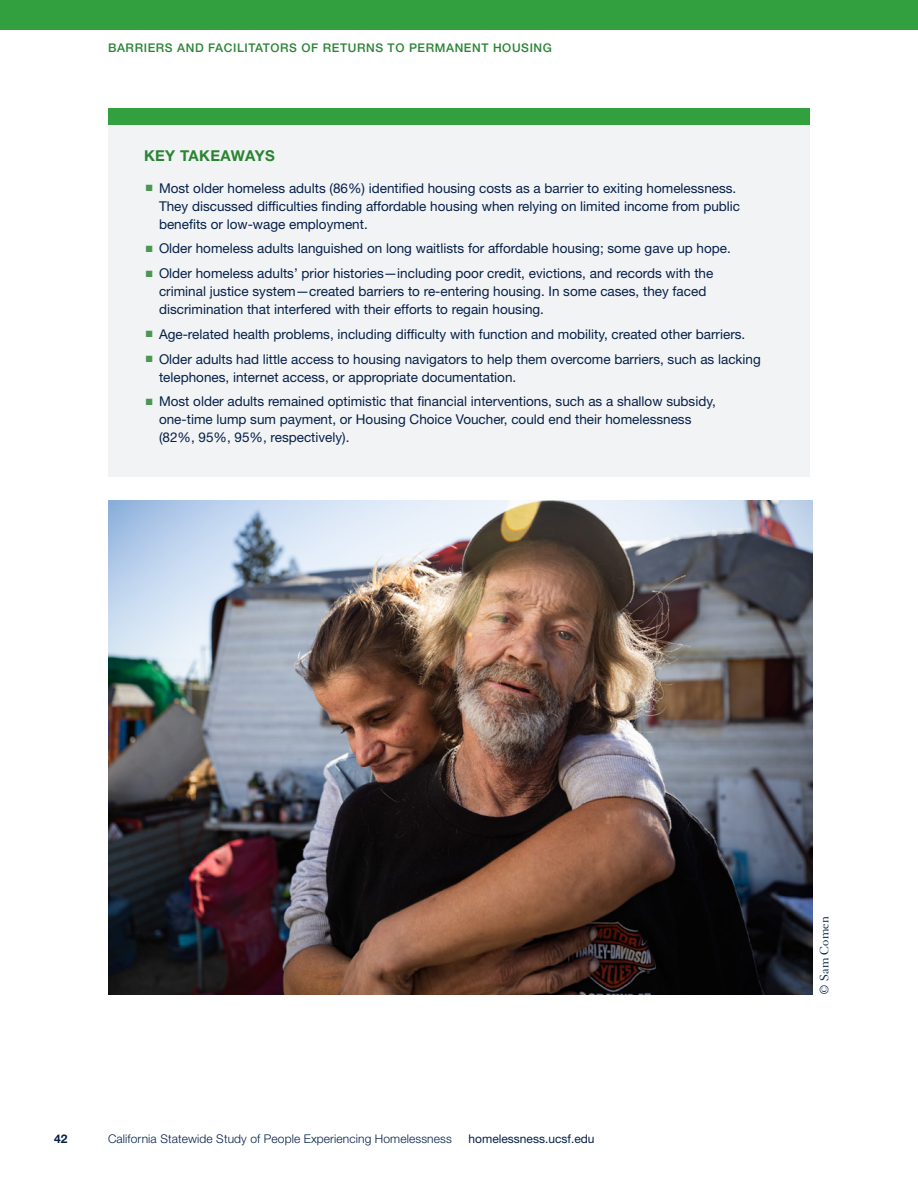
<style>
.page{position:relative;width:918px;height:1188px;background:#fff}
.page>*{position:absolute;margin:0;border:0;box-sizing:border-box;transform-origin:0 0}
.Section_Subheads_-_Helv_Bold_11_13{font:700 15px "Helvetica Neue LT Std";letter-spacing:.025em;color:#2a8434}
.Chart_Caption{font:13.5px/18px "Helvetica Neue LT Std";color:#052049}
.References{font:13.5px "Granjon LT Std";color:#052049}
.t1{font:300 12px "Helvetica Neue LT Std";letter-spacing:.01em;color:#052049}
.t2{font:500 12px "Helvetica Neue LT Std";letter-spacing:.05em;color:#2a8434}
.t3{font:12px "Helvetica Neue LT Std";color:#052049}
.t4{font:700 12px "Helvetica Neue LT Std";color:#052049}
</style>
<div class="page">
<div style="left:108px;top:108px;width:702px;height:368px;background:#f2f3f4"></div>
<div style="left:108px;top:108px;width:702px;height:16px;background:#32a03e"></div>
<div style="left:0;top:0;width:918px;height:29px;background:#32a03e"></div>
<img style="left:108px;top:500px;width:704px;height:495px">
<p class="t2" style="left:108px;top:41px;width:445px">BARRIERS AND FACILITATORS OF RETURNS TO PERMANENT HOUSING</p>
<p class="Section_Subheads_-_Helv_Bold_11_13" style="left:144px;top:147px;width:132px">KEY TAKEAWAYS</p>
<p class="Chart_Caption" style="left:159px;top:179px;width:583px">Most older homeless adults (86%) identified housing costs as a barrier to exiting homelessness.<br>They discussed difficulties finding affordable housing when relying on limited income from public benefits or low-wage employment.</p>
<p class="Chart_Caption" style="left:159px;top:239px;width:573px">Older homeless adults languished on long waitlists for affordable housing; some gave up hope.</p>
<p class="Chart_Caption" style="left:159px;top:264px;width:556px">Older homeless adults’ prior histories—including poor credit, evictions, and records with the criminal justice system—created barriers to re-entering housing. In some cases, they faced discrimination that interfered with their efforts to regain housing.</p>
<p class="Chart_Caption" style="left:159px;top:325px;width:588px">Age-related health problems, including difficulty with function and mobility, created other barriers.</p>
<p class="Chart_Caption" style="left:159px;top:350px;width:603px">Older adults had little access to housing navigators to help them overcome barriers, such as lacking telephones, internet access, or appropriate documentation.</p>
<p class="Chart_Caption" style="left:159px;top:392px;width:558px">Most older adults remained optimistic that financial interventions, such as a shallow subsidy, one-time lump sum payment, or Housing Choice Voucher, could end their homelessness (82%, 95%, 95%, respectively).</p>
<p class="t4" style="left:54px;top:1131px;width:15px">42</p>
<p class="t1" style="left:108px;top:1131px;width:345px">California Statewide Study of People Experiencing Homelessness</p>
<p class="t3" style="left:469px;top:1131px;width:128px">homelessness.ucsf.edu</p>
<p class="References" style="left:817px;top:995px;width:80px;rotate:-90deg">© Sam Comen</p>
</div>
